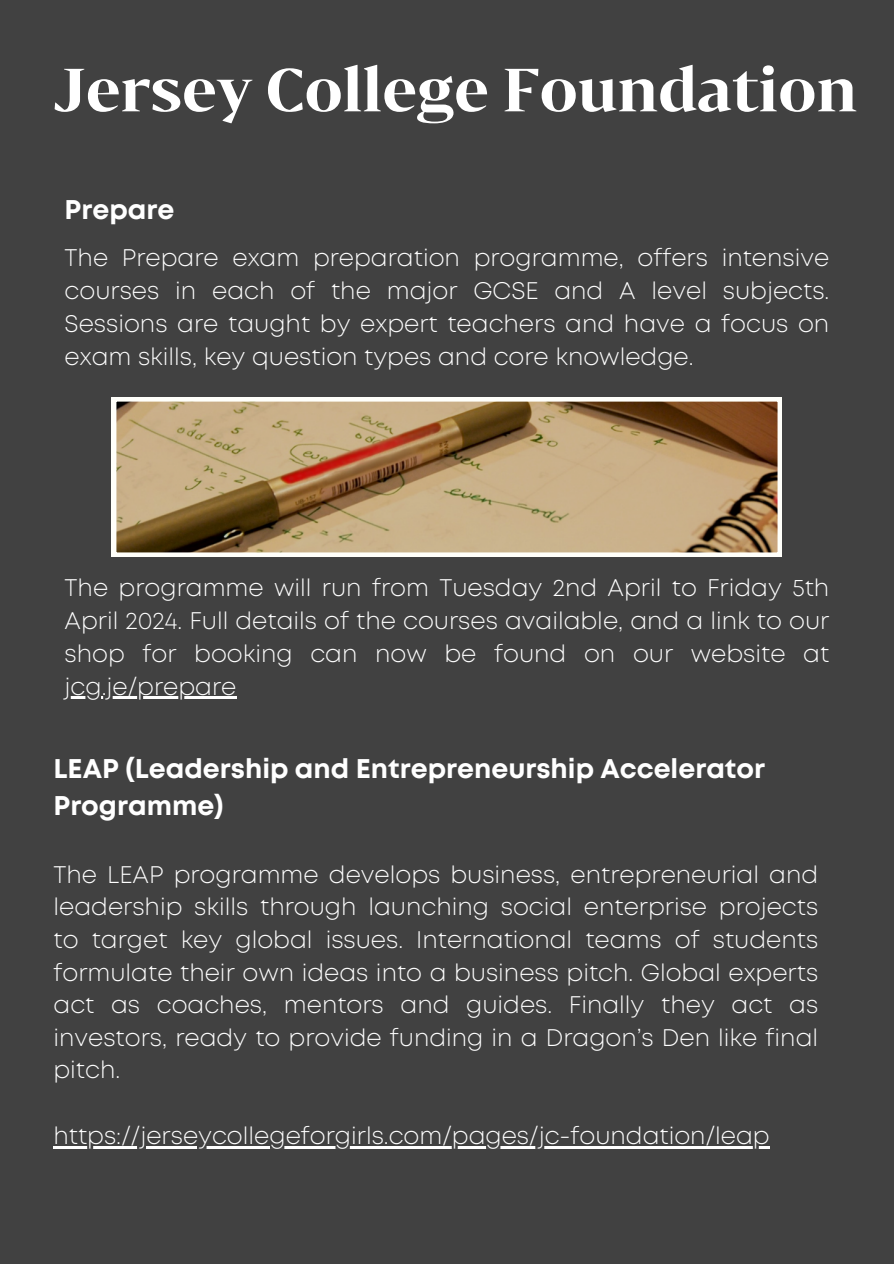
<style>
.page{position:relative;width:894px;height:1264px;background:#fff}
.page>*{position:absolute;margin:0;border:0;box-sizing:border-box;transform-origin:0 0}
.t1{font:700 57.3px "Bw Darius DEMO";color:#fff}
.t2{font:700 27px/37.2px "Mont";color:#fff}
.t3{font:300 24px/33px "Mont";color:#fff;text-align:justify}
</style>
<div class="page">
<div style="left:0;top:0;width:893px;height:1263px;background:#414141"></div>
<hr style="left:65px;top:696px;width:171px;height:2px;background:#fff">
<svg style="left:112px;top:397px;width:669px;height:160px;background:#b1956f"></svg>
<hr style="left:53px;top:1145px;width:716px;height:3px;background:#fff">
<h1 class="t1" style="left:54px;top:54px;width:804px">Jersey College Foundation</h1>
<p class="t2" style="left:65px;top:193px;width:111px">Prepare</p>
<p class="t3" style="left:65px;top:242px;width:766px">The Prepare exam preparation programme, offers intensive courses in each of the major GCSE and A level subjects.<br>Sessions are taught by expert teachers and have a focus on exam skills, key question types and core knowledge.</p>
<p class="t3" style="left:65px;top:572px;width:766px">The programme will run from Tuesday 2nd April to Friday 5th April 2024. Full details of the courses available, and a link to our shop for booking can now be found on our website at jcg.je/prepare</p>
<p class="t2" style="left:53px;top:751px;width:713px">LEAP (Leadership and Entrepreneurship Accelerator<br>Programme)</p>
<p class="t3" style="left:53px;top:859px;width:766px">The LEAP programme develops business, entrepreneurial and leadership skills through launching social enterprise projects to target key global issues. International teams of students formulate their own ideas into a business pitch. Global experts act as coaches, mentors and guides. Finally they act as investors, ready to provide funding in a Dragon’s Den like final pitch.</p>
<p class="t3" style="left:53px;top:1120px;width:717px">https://jerseycollegeforgirls.com/pages/jc-foundation/leap</p>
</div>
